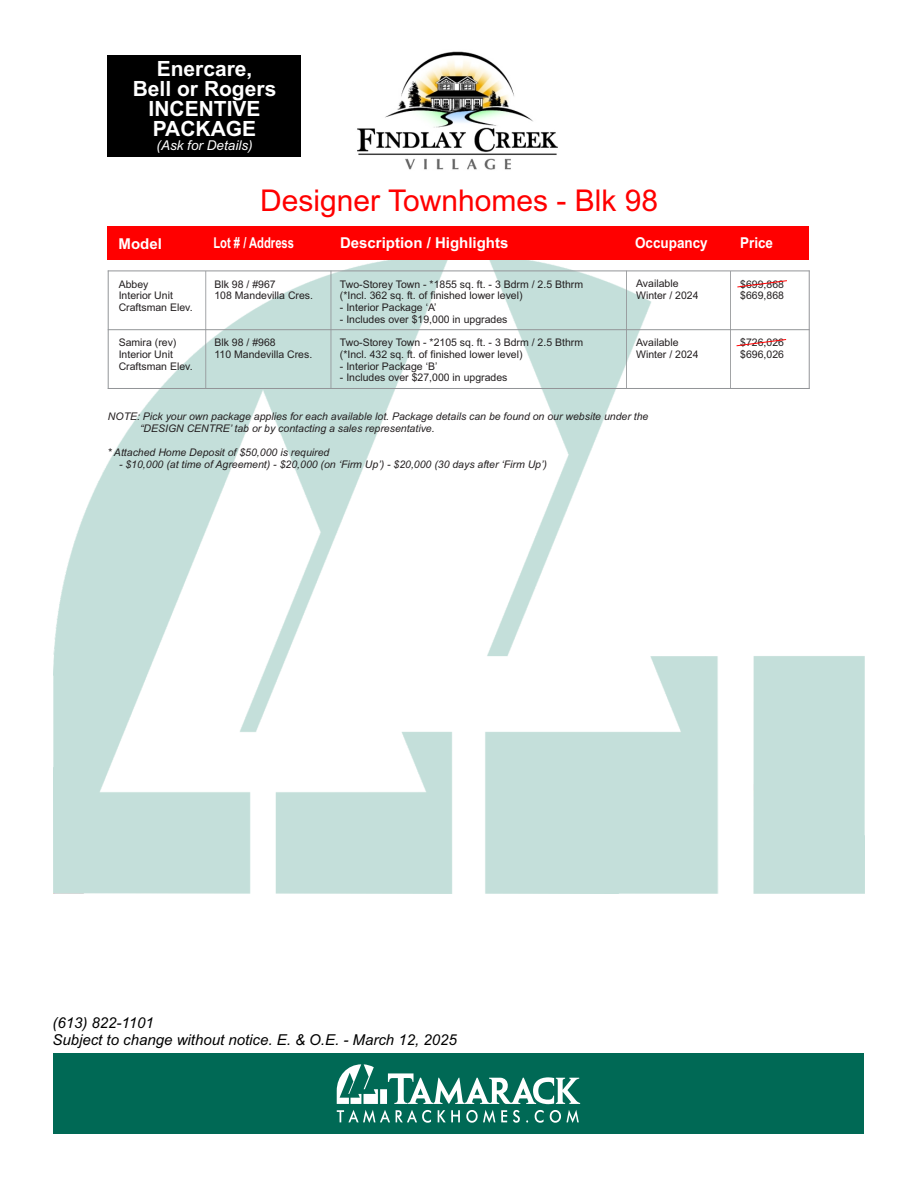
<style>
.page{position:relative;width:918px;height:1188px;background:#fff}
.page>*{position:absolute;margin:0;border:0;box-sizing:border-box;transform-origin:0 0}
.t1{font:30px "Arial";color:#f00}
.t2{font:700 21px/20px "Arial";color:#fff;text-align:center}
.t3{font:italic 15px/16.8px "Arial";color:#000}
.t4{font:700 15px "Arial";color:#fff}
.t5{font:700 15px "Arial";color:#fff;scale:.9 1}
.t6{font:700 15px "Arial";color:#fff;scale:.75 1}
.t7{font:italic 13.5px "Arial";color:#fff}
.t8{font:10.5px/11.7px "Arial";color:#231f20}
.t9{font:italic 10.5px/11.7px "Arial";color:#231f20}
</style>
<div class="page">
<div style="left:53px;top:1053px;width:811px;height:81px;background:#006955"></div>
<svg style="left:337px;top:1110px;width:242px;height:13px"></svg>
<svg style="left:388px;top:1073px;width:192px;height:31px"></svg>
<svg style="left:337px;top:1064px;width:41px;height:40px"></svg>
<div style="left:380px;top:1089px;width:7px;height:15px;background:#fff"></div>
<img style="left:357px;top:51px;width:201px;height:119px">
<img style="left:54px;top:260px;width:811px;height:633px">
<div style="left:107px;top:226px;width:702px;height:34px;background:#f00"></div>
<div style="left:108px;top:55px;width:193px;height:102px;background:#000"></div>
<hr style="left:108px;top:270px;width:1px;height:119px;background:#939598">
<hr style="left:809px;top:270px;width:1px;height:119px;background:#939598">
<hr style="left:108px;top:388px;width:702px;height:1px;background:#939598">
<hr style="left:108px;top:329px;width:702px;height:1px;background:#939598">
<hr style="left:108px;top:270px;width:702px;height:1px;background:#939598">
<hr style="left:205px;top:271px;width:1px;height:118px;background:#939598">
<hr style="left:626px;top:271px;width:1px;height:118px;background:#939598">
<hr style="left:730px;top:271px;width:1px;height:118px;background:#939598">
<hr style="left:330px;top:271px;width:1px;height:117px;background:#939598">
<svg style="left:736px;top:280px;width:52px;height:8px"></svg>
<svg style="left:736px;top:339px;width:51px;height:8px"></svg>
<h2 class="t2" style="left:133px;top:61px;width:145px">Enercare,<br>Bell or Rogers<br>INCENTIVE<br>PACKAGE</h2>
<p class="t7" style="left:157px;top:140px;width:98px">(Ask for Details)</p>
<h1 class="t1" style="left:260px;top:189px;width:399px">Designer Townhomes - Blk 98</h1>
<h3 class="t4" style="left:119px;top:238px;width:45px">Model</h3>
<h3 class="t6" style="left:213px;top:237px;width:109px">Lot # / Address</h3>
<h3 class="t4" style="left:340px;top:237px;width:170px">Description / Highlights</h3>
<h3 class="t5" style="left:635px;top:237px;width:82px">Occupancy</h3>
<h3 class="t5" style="left:740px;top:237px;width:38px">Price</h3>
<p class="t8" style="left:214px;top:279px;width:100px">Blk 98 / #967<br>108 Mandevilla Cres.</p>
<p class="t8" style="left:214px;top:338px;width:99px">Blk 98 / #968<br>110 Mandevilla Cres.</p>
<p class="t8" style="left:340px;top:279px;width:245px">Two-Storey Town - *1855 sq. ft. - 3 Bdrm / 2.5 Bthrm (*Incl. 362 sq. ft. of finished lower level)</p>
<p class="t8" style="left:340px;top:302px;width:98px">- Interior Package ‘A’</p>
<p class="t8" style="left:340px;top:314px;width:169px">- Includes over $19,000 in upgrades</p>
<p class="t8" style="left:340px;top:338px;width:245px">Two-Storey Town - *2105 sq. ft. - 3 Bdrm / 2.5 Bthrm (*Incl. 432 sq. ft. of finished lower level)</p>
<p class="t8" style="left:340px;top:361px;width:99px">- Interior Package ‘B’</p>
<p class="t8" style="left:340px;top:373px;width:169px">- Includes over $27,000 in upgrades</p>
<p class="t9" style="left:140px;top:411px;width:510px;text-indent:-32px">NOTE: Pick your own package applies for each available lot. Package details can be found on our website under the “DESIGN CENTRE’ tab or by contacting a sales representative.</p>
<p class="t9" style="left:107px;top:447px;width:223px">* Attached Home Deposit of $50,000 is required</p>
<p class="t9" style="left:119px;top:459px;width:429px">- $10,000 (at time of Agreement) - $20,000 (on ‘Firm Up’) - $20,000 (30 days after ‘Firm Up’)</p>
<p class="t8" style="left:636px;top:279px;width:64px">Available<br>Winter / 2024</p>
<p class="t8" style="left:636px;top:337px;width:64px">Available<br>Winter / 2024</p>
<p class="t8" style="left:119px;top:279px;width:75px">Abbey<br>Interior Unit<br>Craftsman Elev.</p>
<p class="t8" style="left:119px;top:338px;width:75px">Samira (rev)<br>Interior Unit<br>Craftsman Elev.</p>
<p class="t8" style="left:740px;top:279px;width:45px">$699,868 $669,868</p>
<p class="t8" style="left:740px;top:338px;width:45px">$726,026 $696,026</p>
<h3 class="t3" style="left:52px;top:1016px;width:406px">(613) 822-1101<br>Subject to change without notice. E. &amp; O.E. - March 12, 2025</h3>
</div>
